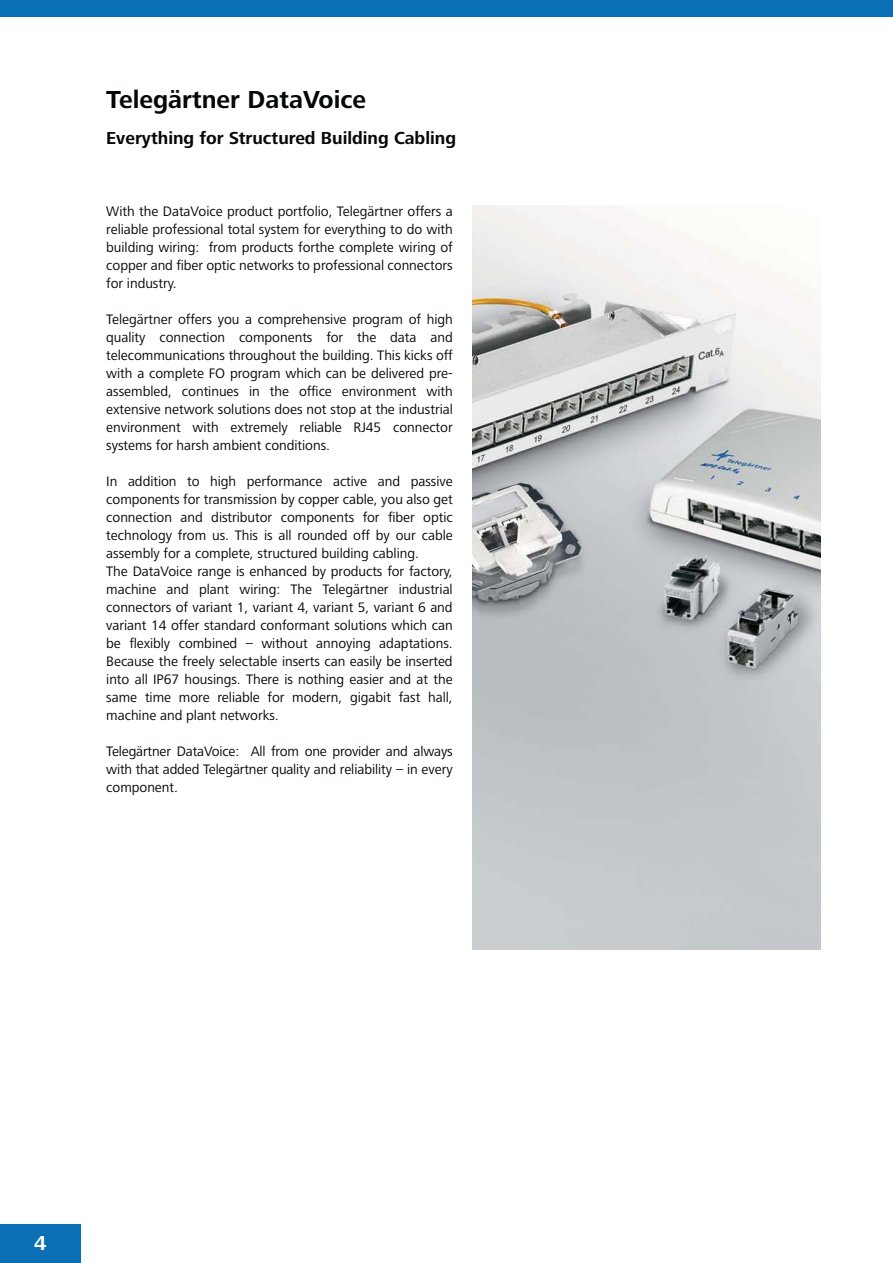
<style>
.page{position:relative;width:893px;height:1263px;background:#fff}
.page>*{position:absolute;margin:0;border:0;box-sizing:border-box;transform-origin:0 0}
.t1{font:700 25.5px "Frutiger Next LT";color:#040809}
.t2{font:700 21px "Frutiger Next LT";color:#fff}
.t3{font:700 18px "Frutiger Next LT";color:#040809}
.t4{font:14.25px/18px "Frutiger Next LT";letter-spacing:-.005em;color:#040809;text-align:justify}
</style>
<div class="page">
<div style="left:0;top:1224px;width:81px;height:39px;background:#0b6fb5"></div>
<div style="left:0;top:0;width:893px;height:17px;background:#0b6fb5"></div>
<img style="left:472px;top:205px;width:348px;height:745px">
<h1 class="t1" style="left:106px;top:90px;width:261px">Telegärtner DataVoice</h1>
<p class="t3" style="left:106px;top:131px;width:351px">Everything for Structured Building Cabling</p>
<p class="t4" style="left:106px;top:204px;width:348px">With the DataVoice product portfolio, Telegärtner offers a reliable professional total system for everything to do with building wiring: from products forthe complete wiring of copper and fiber optic networks to professional connectors for industry.</p>
<p class="t4" style="left:106px;top:312px;width:348px">Telegärtner offers you a comprehensive program of high quality connection components for the data and telecommunications throughout the building. This kicks off with a complete FO program which can be delivered pre&shy;assembled, continues in the office environment with extensive network solutions does not stop at the industrial environment with extremely reliable RJ45 connector systems for harsh ambient conditions.</p>
<p class="t4" style="left:106px;top:474px;width:348px;text-align:left">In addition to high performance active and passive components for transmission by copper cable, you also get connection and distributor components for fiber optic technology from us. This is all rounded off by our cable assembly for a complete, structured building cabling.<br>The DataVoice range is enhanced by products for factory, machine and plant wiring: The Telegärtner industrial connectors of variant 1, variant 4, variant 5, variant 6 and variant 14 offer standard conformant solutions which can be flexibly combined – without annoying adaptations.<br>Because the freely selectable inserts can easily be inserted into all IP67 housings. There is nothing easier and at the same time more reliable for modern, gigabit fast hall, machine and plant networks.</p>
<p class="t4" style="left:106px;top:743px;width:348px">Telegärtner DataVoice: All from one provider and always with that added Telegärtner quality and reliability – in every component.</p>
<h2 class="t2" style="left:34px;top:1235px;width:14px">4</h2>
</div>
